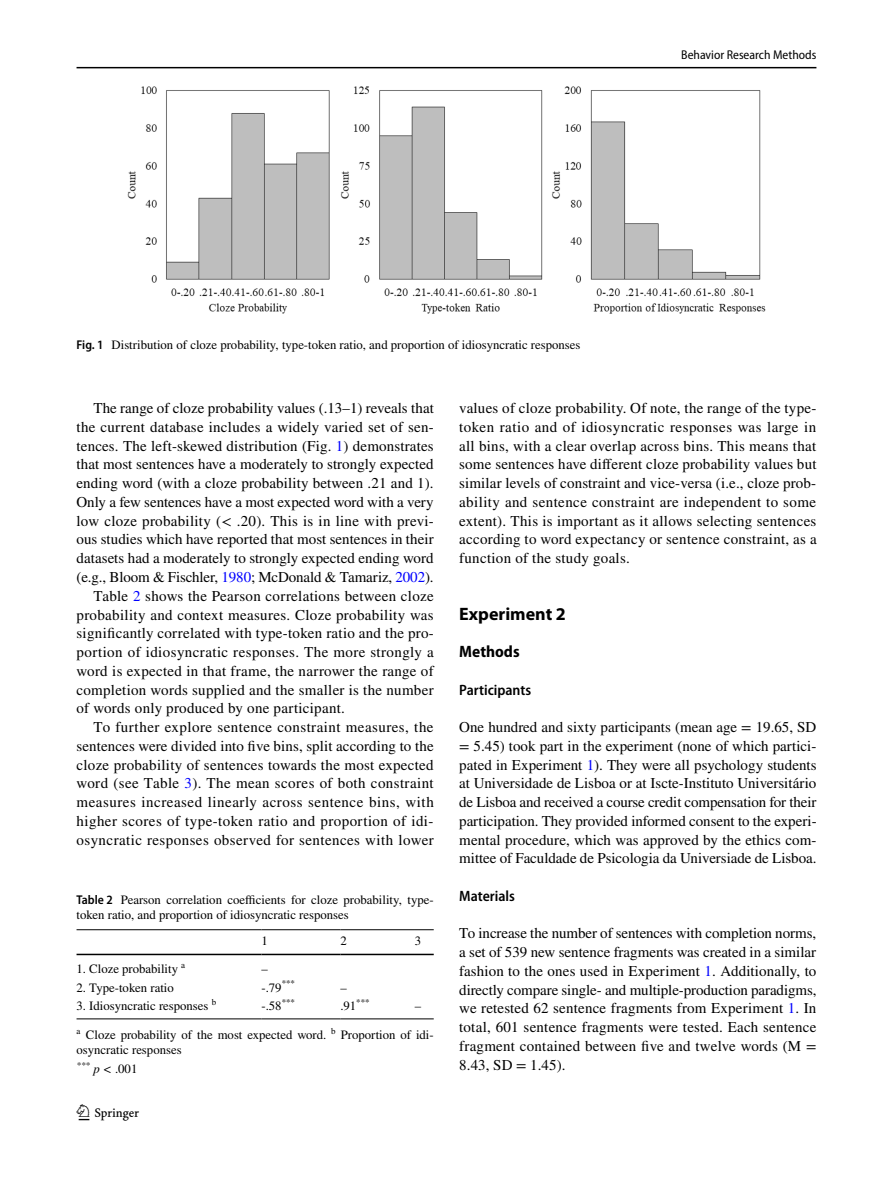
<style>
.page{position:relative;width:893px;height:1187px;background:#fff}
.page>*{position:absolute;margin:0;border:0;box-sizing:border-box;transform-origin:0 0}
.t1{font:22.5px "Springnew Regular 2";color:#000}
.t2{font:700 18px "Myriad Pro";color:#000}
.t3{font:700 semi-condensed 16.5px "Myriad Pro";color:#000}
.t4{font:15px/18.8px "STIX";letter-spacing:.02em;color:#000;text-align:justify}
.t5{font:15px "STIX";color:#000}
.t6{font:15px "STIX";letter-spacing:-.005em;color:#000}
.t7{font:600 semi-condensed 15px "Myriad Pro";color:#000}
.t8{font:12.75px/15px "STIX";color:#000}
.t9{font:semi-condensed 12.75px "Myriad Pro";color:#000}
.s1{font-family:"Myriad Pro";font-weight:600;font-stretch:semi-condensed}
.s2{color:#00f}
.s3{font-style:italic}
</style>
<div class="page">
<hr style="left:77px;top:67px;width:739px;height:1px;background:#000">
<img style="left:127px;top:87px;width:638px;height:227px">
<hr style="left:77px;top:929px;width:184px;height:1px;background:#000">
<hr style="left:77px;top:953px;width:184px;height:2px;background:#000">
<hr style="left:261px;top:929px;width:79px;height:1px;background:#000">
<hr style="left:261px;top:953px;width:79px;height:2px;background:#000">
<hr style="left:340px;top:929px;width:75px;height:1px;background:#000">
<hr style="left:340px;top:953px;width:75px;height:2px;background:#000">
<svg style="left:415px;top:929px;width:19px;height:1px"></svg>
<svg style="left:415px;top:953px;width:19px;height:2px"></svg>
<hr style="left:77px;top:1018px;width:184px;height:1px;background:#000">
<hr style="left:261px;top:1018px;width:79px;height:1px;background:#000">
<hr style="left:340px;top:1018px;width:75px;height:1px;background:#000">
<svg style="left:415px;top:1018px;width:19px;height:1px"></svg>
<p class="t9" style="left:681px;top:48px;width:137px">Behavior Research Methods</p>
<p class="t8" style="left:77px;top:338px;width:505px"><span class="s1">Fig. 1</span> Distribution of cloze probability, type-token ratio, and proportion of idiosyncratic responses</p>
<p class="t5" style="left:94px;top:398px;width:342px">The range of cloze probability values (.13–1) reveals that</p>
<p class="t4" style="left:77px;top:418px;width:359px">the current database includes a widely varied set of sen-</p>
<p class="t4" style="left:77px;top:437px;width:359px">tences. The left-skewed distribution (Fig. <span class="s2">1</span>) demonstrates</p>
<p class="t4" style="left:77px;top:456px;width:359px">that most sentences have a moderately to strongly expected</p>
<p class="t4" style="left:77px;top:474px;width:359px">ending word (with a cloze probability between .21 and 1).</p>
<p class="t6" style="left:77px;top:491px;width:359px">Only a few sentences have a most expected word with a very</p>
<p class="t4" style="left:77px;top:512px;width:359px">low cloze probability (&lt; .20). This is in line with previ-</p>
<p class="t5" style="left:77px;top:529px;width:359px">ous studies which have reported that most sentences in their</p>
<p class="t4" style="left:77px;top:549px;width:359px">datasets had a moderately to strongly expected ending word</p>
<p class="t6" style="left:77px;top:566px;width:359px">(e.g., Bloom &amp; Fischler, <span class="s2">1980</span>; McDonald &amp; Tamariz, <span class="s2">2002</span>).</p>
<p class="t4" style="left:94px;top:587px;width:342px">Table <span class="s2">2</span> shows the Pearson correlations between cloze</p>
<p class="t4" style="left:77px;top:606px;width:359px">probability and context measures. Cloze probability was</p>
<p class="t4" style="left:77px;top:624px;width:359px">significantly correlated with type-token ratio and the pro-</p>
<p class="t4" style="left:77px;top:643px;width:359px">portion of idiosyncratic responses. The more strongly a</p>
<p class="t4" style="left:77px;top:662px;width:359px">word is expected in that frame, the narrower the range of</p>
<p class="t4" style="left:77px;top:681px;width:359px">completion words supplied and the smaller is the number</p>
<p class="t4" style="left:77px;top:699px;width:270px">of words only produced by one participant.</p>
<p class="t4" style="left:94px;top:718px;width:342px">To further explore sentence constraint measures, the</p>
<p class="t4" style="left:77px;top:737px;width:359px">sentences were divided into five bins, split according to the</p>
<p class="t4" style="left:77px;top:756px;width:359px">cloze probability of sentences towards the most expected</p>
<p class="t4" style="left:77px;top:774px;width:359px">word (see Table <span class="s2">3</span>). The mean scores of both constraint</p>
<p class="t4" style="left:77px;top:793px;width:359px">measures increased linearly across sentence bins, with</p>
<p class="t4" style="left:77px;top:812px;width:358px">higher scores of type-token ratio and proportion of idi-</p>
<p class="t4" style="left:77px;top:831px;width:359px">osyncratic responses observed for sentences with lower</p>
<p class="t8" style="left:77px;top:893px;width:359px"><span class="s1">Table 2</span> Pearson correlation coefficients for cloze probability, type&shy;token ratio, and proportion of idiosyncratic responses</p>
<p class="t8" style="left:261px;top:933px;width:8px">1</p>
<p class="t8" style="left:340px;top:933px;width:8px">2</p>
<p class="t8" style="left:415px;top:933px;width:8px">3</p>
<p class="t8" style="left:77px;top:961px;width:110px">1. Cloze probability <sup>a</sup></p>
<p class="t8" style="left:261px;top:961px;width:8px">–</p>
<p class="t8" style="left:77px;top:980px;width:99px">2. Type-token ratio</p>
<p class="t8" style="left:261px;top:980px;width:35px">-.79<sup>***</sup></p>
<p class="t8" style="left:340px;top:980px;width:8px">–</p>
<p class="t8" style="left:77px;top:999px;width:141px">3. Idiosyncratic responses <sup>b</sup></p>
<p class="t8" style="left:261px;top:999px;width:35px">-.58<sup>***</sup></p>
<p class="t8" style="left:340px;top:999px;width:31px">.91<sup>***</sup></p>
<p class="t8" style="left:415px;top:999px;width:8px">–</p>
<p class="t8" style="left:77px;top:1027px;width:359px"><sup>a</sup> Cloze probability of the most expected word. <sup>b</sup> Proportion of idi&shy;osyncratic responses</p>
<p class="t8" style="left:77px;top:1062px;width:62px"><sup>***</sup> <span class="s3">p &lt;</span> .001</p>
<h1 class="t1" style="left:79px;top:1104px;width:62px">1 3</h1>
<p class="t4" style="left:459px;top:399px;width:359px">values of cloze probability. Of note, the range of the type&shy;token ratio and of idiosyncratic responses was large in all bins, with a clear overlap across bins. This means that some sentences have different cloze probability values but similar levels of constraint and vice-versa (i.e., cloze prob&shy;ability and sentence constraint are independent to some extent). This is important as it allows selecting sentences according to word expectancy or sentence constraint, as a function of the study goals.</p>
<p class="t2" style="left:459px;top:601px;width:108px">Experiment 2</p>
<p class="t3" style="left:459px;top:642px;width:62px">Methods</p>
<p class="t7" style="left:459px;top:681px;width:73px">Participants</p>
<p class="t4" style="left:459px;top:718px;width:359px">One hundred and sixty participants (mean age = 19.65, SD = 5.45) took part in the experiment (none of which partici&shy;pated in Experiment <span class="s2">1</span>). They were all psychology students at Universidade de Lisboa or at Iscte-Instituto Universitário de Lisboa and received a course credit compensation for their participation. They provided informed consent to the experi&shy;mental procedure, which was approved by the ethics com&shy;mittee of Faculdade de Psicologia da Universiade de Lisboa.</p>
<p class="t7" style="left:459px;top:887px;width:57px">Materials</p>
<p class="t4" style="left:459px;top:924px;width:359px">To increase the number of sentences with completion norms, a set of 539 new sentence fragments was created in a similar fashion to the ones used in Experiment <span class="s2">1</span>. Additionally, to directly compare single- and multiple-production paradigms, we retested 62 sentence fragments from Experiment <span class="s2">1</span>. In total, 601 sentence fragments were tested. Each sentence fragment contained between five and twelve words (M = 8.43, SD = 1.45).</p>
</div>
